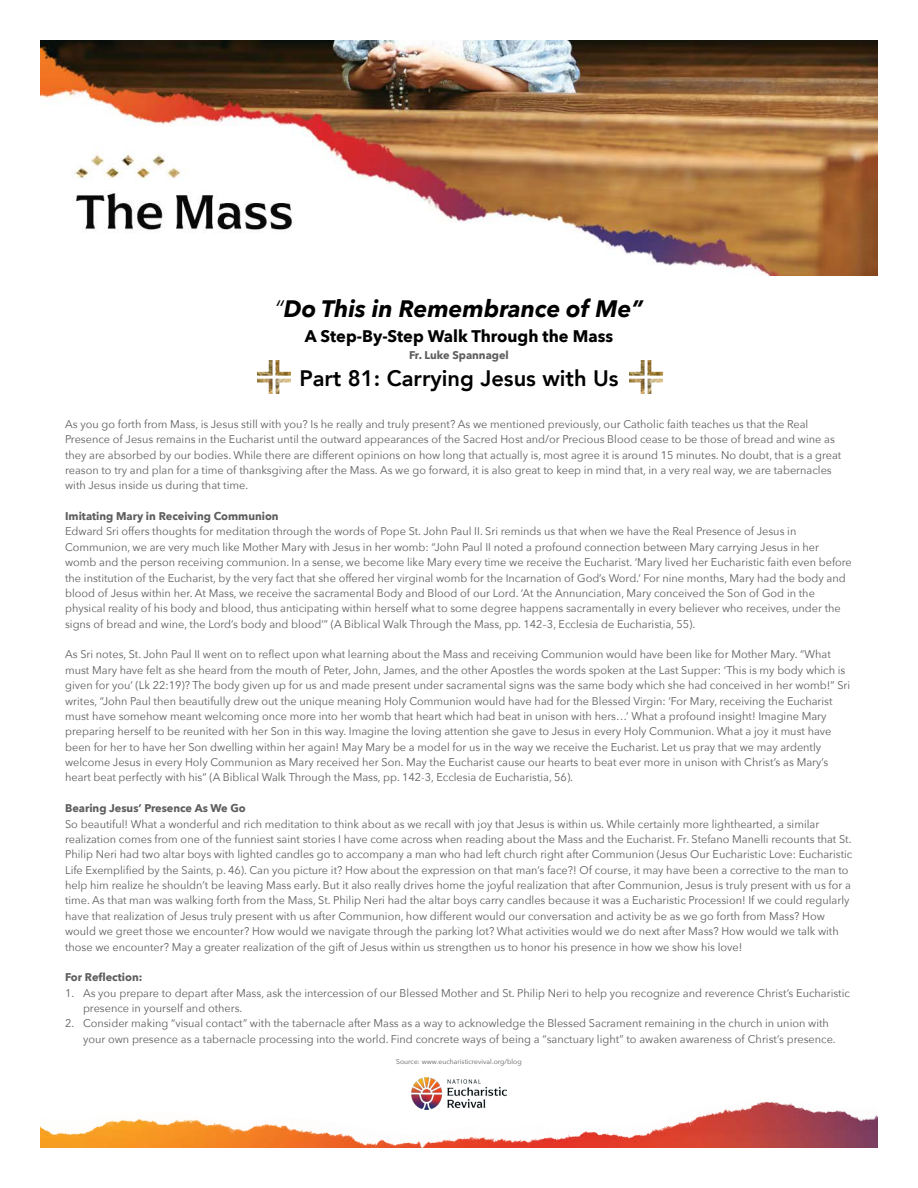
<style>
.page{position:relative;width:918px;height:1188px;background:#fff}
.page>*{position:absolute;margin:0;border:0;box-sizing:border-box;transform-origin:0 0}
.t1{font:italic 700 23.7px "Avenir Next";color:#000}
.t2{font:800 22.35px "Avenir";color:#000}
.t3{font:700 16.8px "Avenir Next";color:#000}
.t4{font:11.25px/15.3px "Avenir Next";color:#5e5e5e}
.t5{font:700 11.25px "Avenir Next";color:#5e5e5e}
.t6{font:7.05px "Avenir Next";color:#5e5e5e}
.s1{font-weight:400}
.s2{font-weight:700}
</style>
<div class="page">
<img style="left:40px;top:1101px;width:838px;height:47px">
<img style="left:411px;top:1078px;width:96px;height:32px">
<img style="left:630px;top:360px;width:32px;height:34px">
<img style="left:258px;top:360px;width:32px;height:34px">
<img style="left:40px;top:40px;width:838px;height:236px">
<p class="t1" style="left:275px;top:288px;width:370px"><span class="s1">“</span>Do This in Remembrance of Me”</p>
<p class="t3" style="left:305px;top:321px;width:310px">A Step-By-Step Walk Through the Mass</p>
<p class="t5" style="left:409px;top:346px;width:101px">Fr. Luke Spannagel</p>
<p class="t2" style="left:299px;top:361px;width:321px">Part 81: Carrying Jesus with Us</p>
<p class="t4" style="left:65px;top:416px;width:778px">As you go forth from Mass, is Jesus still with you? Is he really and truly present? As we mentioned previously, our Catholic faith teaches us that the Real Presence of Jesus remains in the Eucharist until the outward appearances of the Sacred Host and/or Precious Blood cease to be those of bread and wine as they are absorbed by our bodies. While there are different opinions on how long that actually is, most agree it is around 15 minutes. No doubt, that is a great reason to try and plan for a time of thanksgiving after the Mass. As we go forward, it is also great to keep in mind that, in a very real way, we are tabernacles with Jesus inside us during that time.</p>
<p class="t4" style="left:65px;top:508px;width:788px"><span class="s2">Imitating Mary in Receiving Communion<br></span>Edward Sri offers thoughts for meditation through the words of Pope St. John Paul II. Sri reminds us that when we have the Real Presence of Jesus in Communion, we are very much like Mother Mary with Jesus in her womb: “John Paul II noted a profound connection between Mary carrying Jesus in her womb and the person receiving communion. In a sense, we become like Mary every time we receive the Eucharist. ‘Mary lived her Eucharistic faith even before the institution of the Eucharist, by the very fact that she offered her virginal womb for the Incarnation of God’s Word.’ For nine months, Mary had the body and blood of Jesus within her. At Mass, we receive the sacramental Body and Blood of our Lord. ‘At the Annunciation, Mary conceived the Son of God in the physical reality of his body and blood, thus anticipating within herself what to some degree happens sacramentally in every believer who receives, under the signs of bread and wine, the Lord’s body and blood’” (A Biblical Walk Through the Mass, pp. 142–3, Ecclesia de Eucharistia, 55).</p>
<p class="t4" style="left:65px;top:646px;width:787px">As Sri notes, St. John Paul II went on to reflect upon what learning about the Mass and receiving Communion would have been like for Mother Mary. “What must Mary have felt as she heard from the mouth of Peter, John, James, and the other Apostles the words spoken at the Last Supper: ‘This is my body which is given for you’ (Lk 22:19)? The body given up for us and made present under sacramental signs was the same body which she had conceived in her womb!” Sri writes, “John Paul then beautifully drew out the unique meaning Holy Communion would have had for the Blessed Virgin: ‘For Mary, receiving the Eucharist must have somehow meant welcoming once more into her womb that heart which had beat in unison with hers…’ What a profound insight! Imagine Mary preparing herself to be reunited with her Son in this way. Imagine the loving attention she gave to Jesus in every Holy Communion. What a joy it must have been for her to have her Son dwelling within her again! May Mary be a model for us in the way we receive the Eucharist. Let us pray that we may ardently welcome Jesus in every Holy Communion as Mary received her Son. May the Eucharist cause our hearts to beat ever more in unison with Christ’s as Mary’s heart beat perfectly with his” (A Biblical Walk Through the Mass, pp. 142-3, Ecclesia de Eucharistia, 56).</p>
<p class="t4" style="left:65px;top:800px;width:789px"><span class="s2">Bearing Jesus’ Presence As We Go<br></span>So beautiful! What a wonderful and rich meditation to think about as we recall with joy that Jesus is within us. While certainly more lighthearted, a similar realization comes from one of the funniest saint stories I have come across when reading about the Mass and the Eucharist. Fr. Stefano Manelli recounts that St.<br>Philip Neri had two altar boys with lighted candles go to accompany a man who had left church right after Communion (Jesus Our Eucharistic Love: Eucharistic Life Exemplified by the Saints, p. 46). Can you picture it? How about the expression on that man’s face?! Of course, it may have been a corrective to the man to help him realize he shouldn’t be leaving Mass early. But it also really drives home the joyful realization that after Communion, Jesus is truly present with us for a time. As that man was walking forth from the Mass, St. Philip Neri had the altar boys carry candles because it was a Eucharistic Procession! If we could regularly have that realization of Jesus truly present with us after Communion, how different would our conversation and activity be as we go forth from Mass? How would we greet those we encounter? How would we navigate through the parking lot? What activities would we do next after Mass? How would we talk with those we encounter? May a greater realization of the gift of Jesus within us strengthen us to honor his presence in how we show his love!</p>
<p class="t5" style="left:65px;top:968px;width:79px">For Reflection:</p>
<p class="t4" style="left:83px;top:985px;width:768px;text-indent:-18px">1. As you prepare to depart after Mass, ask the intercession of our Blessed Mother and St. Philip Neri to help you recognize and reverence Christ’s Eucharistic presence in yourself and others.</p>
<p class="t4" style="left:83px;top:1015px;width:754px;text-indent:-18px">2. Consider making “visual contact” with the tabernacle after Mass as a way to acknowledge the Blessed Sacrament remaining in the church in union with your own presence as a tabernacle processing into the world. Find concrete ways of being a “sanctuary light” to awaken awareness of Christ’s presence.</p>
<p class="t6" style="left:396px;top:1055px;width:127px">Source: www.eucharisticrevival.org/blog</p>
</div>
